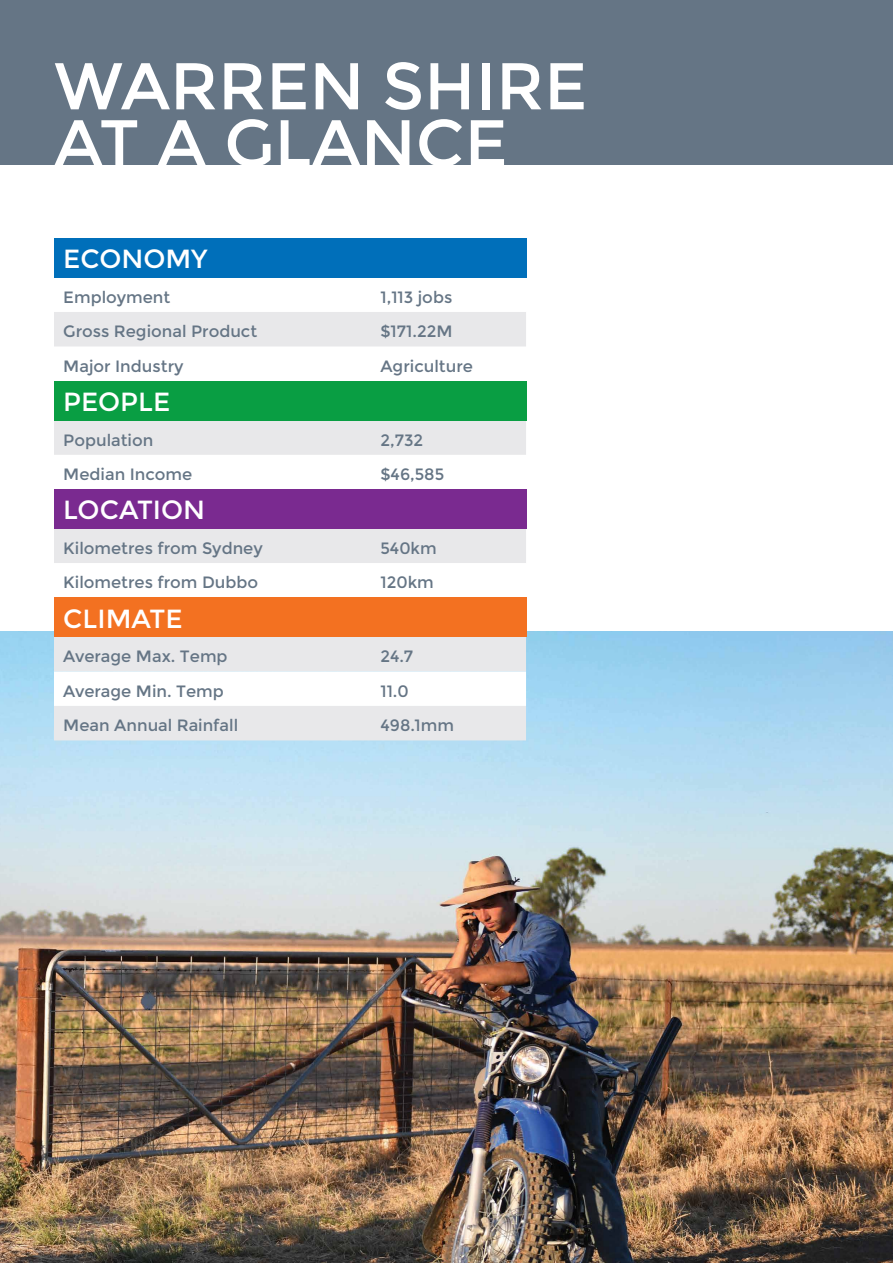
<style>
.page{position:relative;width:893px;height:1263px;background:#fff}
.page>*{position:absolute;margin:0;border:0;box-sizing:border-box;transform-origin:0 0}
.t1{font:66px/57px "Montserrat";color:#fff}
.t2{font:26.25px "Montserrat";color:#fff}
.t3{font:16.35px "Montserrat";color:#657585}
</style>
<div class="page">
<div style="left:0;top:0;width:893px;height:165px;background:#657585"></div>
<img style="left:0;top:631px;width:893px;height:632px">
<div style="left:54px;top:238px;width:472px;height:39px;background:#006fba"></div>
<svg style="left:54px;top:312px;width:472px;height:251px;fill:#e8e8ea"></svg>
<div style="left:54px;top:381px;width:472px;height:39px;background:#099e43"></div>
<div style="left:54px;top:489px;width:472px;height:40px;background:#7a2a90"></div>
<svg style="left:54px;top:597px;width:472px;height:109px;fill:#edebef"></svg>
<div style="left:54px;top:598px;width:472px;height:39px;background:#f37121"></div>
<div style="left:54px;top:706px;width:472px;height:34px;background:#e8e8ea"></div>
<h1 class="t1" style="left:54px;top:58px;width:535px">WARREN SHIRE<br>AT A GLANCE</h1>
<h2 class="t2" style="left:63px;top:244px;width:146px">ECONOMY</h2>
<p class="t3" style="left:63px;top:287px;width:108px">Employment</p>
<p class="t3" style="left:380px;top:287px;width:73px">1,113 jobs</p>
<p class="t3" style="left:63px;top:322px;width:195px">Gross Regional Product</p>
<p class="t3" style="left:380px;top:322px;width:73px">$171.22M</p>
<p class="t3" style="left:63px;top:356px;width:122px">Major Industry</p>
<p class="t3" style="left:380px;top:356px;width:94px">Agriculture</p>
<h2 class="t2" style="left:63px;top:387px;width:108px">PEOPLE</h2>
<p class="t3" style="left:63px;top:430px;width:92px">Population</p>
<p class="t3" style="left:380px;top:430px;width:44px">2,732</p>
<p class="t3" style="left:63px;top:465px;width:130px">Median Income</p>
<p class="t3" style="left:380px;top:465px;width:65px">$46,585</p>
<h2 class="t2" style="left:63px;top:495px;width:143px">LOCATION</h2>
<p class="t3" style="left:63px;top:539px;width:201px">Kilometres from Sydney</p>
<p class="t3" style="left:380px;top:539px;width:58px">540km</p>
<p class="t3" style="left:63px;top:573px;width:196px">Kilometres from Dubbo</p>
<p class="t3" style="left:380px;top:573px;width:55px">120km</p>
<h2 class="t2" style="left:63px;top:603px;width:121px">CLIMATE</h2>
<p class="t3" style="left:63px;top:647px;width:166px">Average Max. Temp</p>
<p class="t3" style="left:380px;top:647px;width:34px">24.7</p>
<p class="t3" style="left:63px;top:681px;width:162px">Average Min. Temp</p>
<p class="t3" style="left:380px;top:681px;width:30px">11.0</p>
<p class="t3" style="left:63px;top:716px;width:176px">Mean Annual Rainfall</p>
<p class="t3" style="left:380px;top:716px;width:75px">498.1mm</p>
</div>
